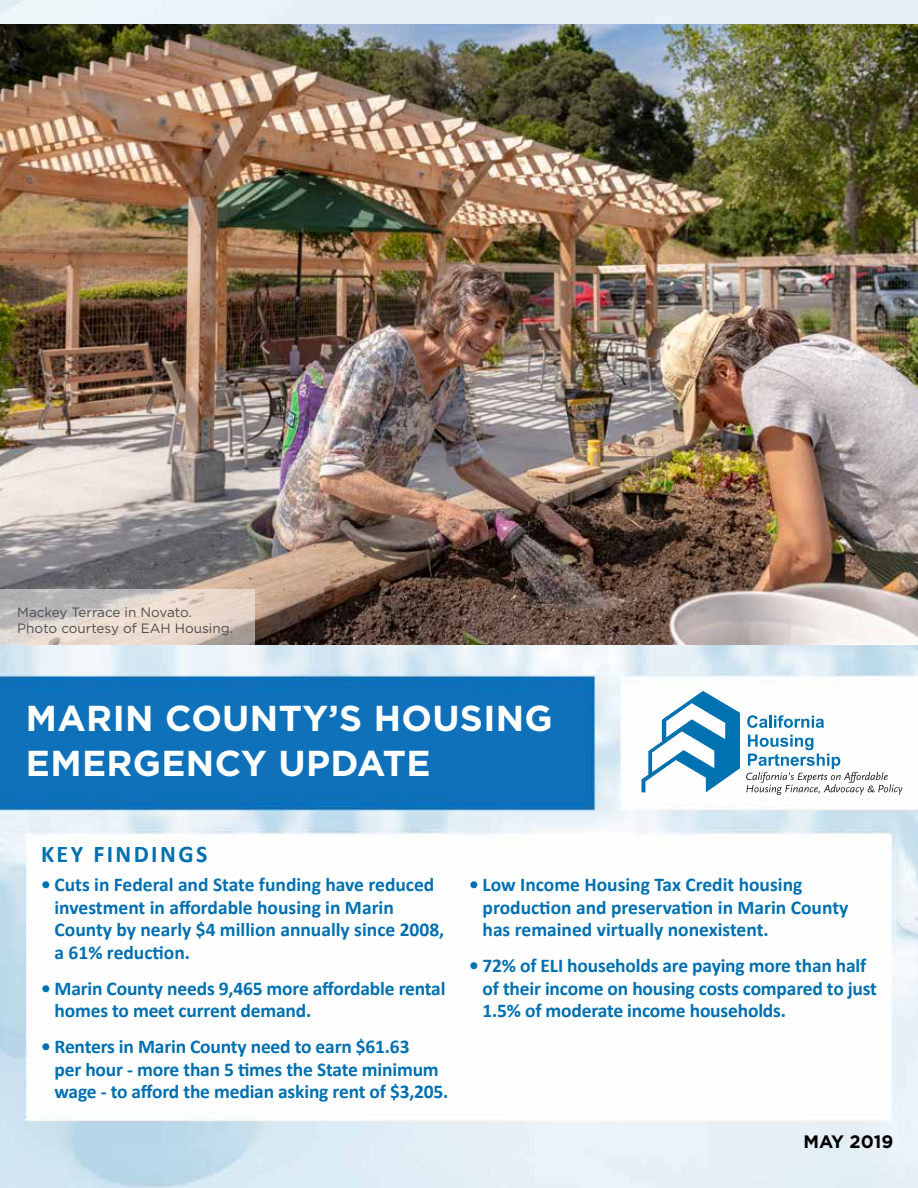
<style>
.page{position:relative;width:918px;height:1188px;background:#fff}
.page>*{position:absolute;margin:0;border:0;box-sizing:border-box;transform-origin:0 0}
.t1{font:700 36px/45px "Gotham";letter-spacing:.01em;color:#fff}
.t2{font:700 24px "Calibri";letter-spacing:.1em;color:#0070b1}
.t3{font:700 19.5px/22.5px "Calibri";letter-spacing:-.01em;color:#0070b1}
.t4{font:700 18px "Gotham";color:#000}
.t5{font:13.5px/16.2px "Gotham";color:#4d4d4f}
</style>
<div class="page">
<img style="left:0;top:0;width:918px;height:1188px">
<svg style="left:747px;top:715px;width:77px;height:13px"></svg>
<svg style="left:642px;top:691px;width:98px;height:101px"></svg>
<svg style="left:746px;top:735px;width:156px;height:60px"></svg>
<img style="left:0;top:24px;width:918px;height:621px">
<svg style="left:0;top:590px;width:255px;height:55px;background:#d7cdc5"></svg>
<p class="t5" style="left:17px;top:603px;width:217px">Mackey Terrace in Novato.<br>Photo courtesy of EAH Housing.</p>
<h1 class="t1" style="left:26px;top:695px;width:528px">MARIN COUNTY’S HOUSING<br>EMERGENCY UPDATE</h1>
<p class="t2" style="left:41px;top:837px;width:168px">KEY FINDINGS</p>
<p class="t3" style="left:55px;top:873px;width:391px;text-indent:-13px">• Cuts in Federal and State funding have reduced investment in affordable housing in Marin County by nearly $4 million annually since 2008, a 61% reduction.</p>
<p class="t3" style="left:55px;top:976px;width:392px;text-indent:-13px">• Marin County needs 9,465 more affordable rental homes to meet current demand.</p>
<p class="t3" style="left:55px;top:1035px;width:395px;text-indent:-13px">• Renters in Marin County need to earn $61.63<br>per hour - more than 5 times the State minimum wage - to afford the median asking rent of $3,205.</p>
<p class="t3" style="left:483px;top:873px;width:367px;text-indent:-13px">• Low Income Housing Tax Credit housing production and preservation in Marin County has remained virtually nonexistent.</p>
<p class="t3" style="left:483px;top:954px;width:396px;text-indent:-13px">• 72% of ELI households are paying more than half of their income on housing costs compared to just<br>1.5% of moderate income households.</p>
<p class="t4" style="left:803px;top:1130px;width:91px">MAY 2019</p>
</div>
